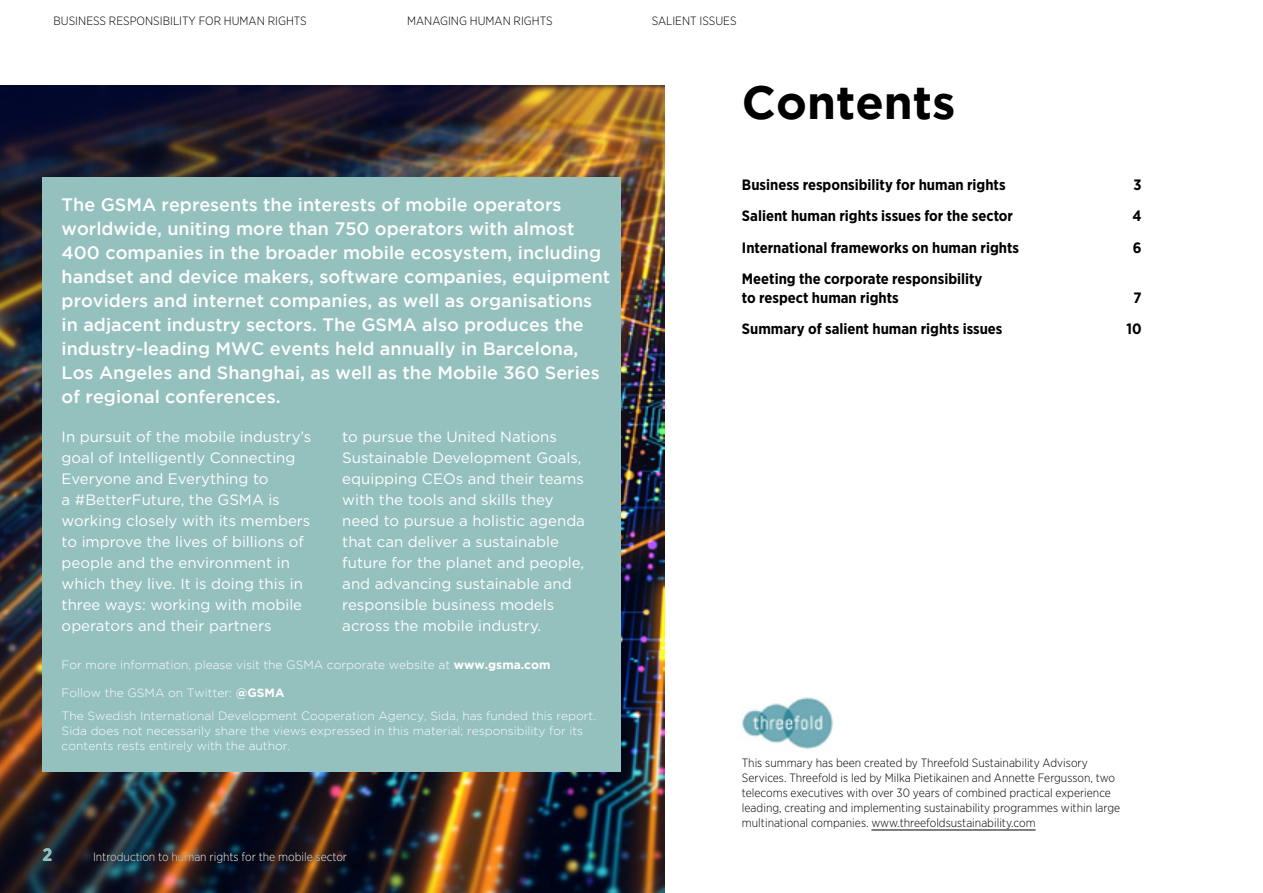
<style>
.page{position:relative;width:1263px;height:893px;background:#fff}
.page>*{position:absolute;margin:0;border:0;box-sizing:border-box;transform-origin:0 0}
.new_heading_level_H1{font:700 46.5px "Gotham";color:#000}
.Introduction{font:500 18px/24px "Gotham";color:#fff}
.t1{font:700 18px "Gotham Narrow";color:#94c0be}
.Bodycopy_-_bullets{font:15px/21px "Gotham";color:#fff}
.Bodycopy{font:700 15px/18.8px "Gotham Narrow";color:#000}
.Bodycopy-2{font:300 12px/15px "Gotham Narrow";color:#000}
.Bodycopy-3{font:300 12px/15px "Gotham";color:#fff}
.t2{font:300 12px "Gotham Narrow";color:#fff}
.s1{font-weight:700}
</style>
<div class="page">
<img style="left:0;top:85px;width:664px;height:808px">
<div style="left:43px;top:178px;width:578px;height:594px;background:#94c0be"></div>
<hr style="left:871px;top:830px;width:164px;height:1px;background:#000">
<img style="left:742px;top:697px;width:91px;height:53px">
<p class="Bodycopy-2" style="left:54px;top:13px;width:255px">BUSINESS RESPONSIBILITY FOR HUMAN RIGHTS</p>
<p class="Bodycopy-2" style="left:407px;top:13px;width:147px">MANAGING HUMAN RIGHTS</p>
<p class="Bodycopy-2" style="left:652px;top:13px;width:86px">SALIENT ISSUES</p>
<p class="new_heading_level_H1" style="left:742px;top:76px;width:215px">Contents</p>
<p class="Introduction" style="left:62px;top:192px;width:550px">The GSMA represents the interests of mobile operators worldwide, uniting more than 750 operators with almost 400 companies in the broader mobile ecosystem, including handset and device makers, software companies, equipment providers and internet companies, as well as organisations in adjacent industry sectors. The GSMA also produces the industry-leading MWC events held annually in Barcelona, Los Angeles and Shanghai, as well as the Mobile 360 Series of regional conferences.</p>
<p class="Bodycopy_-_bullets" style="left:62px;top:425px;width:251px">In pursuit of the mobile industry’s goal of Intelligently Connecting<br>Everyone and Everything to<br>a #BetterFuture, the GSMA is working closely with its members to improve the lives of billions of people and the environment in which they live. It is doing this in three ways: working with mobile operators and their partners</p>
<p class="Bodycopy_-_bullets" style="left:342px;top:425px;width:244px">to pursue the United Nations<br>Sustainable Development Goals, equipping CEOs and their teams with the tools and skills they need to pursue a holistic agenda that can deliver a sustainable future for the planet and people, and advancing sustainable and responsible business models across the mobile industry.</p>
<p class="Bodycopy-3" style="left:62px;top:657px;width:490px">For more information, please visit the GSMA corporate website at <span class="s1">www.gsma.com</span></p>
<p class="Bodycopy-3" style="left:62px;top:685px;width:224px">Follow the GSMA on Twitter: <span class="s1">@GSMA</span></p>
<p class="Bodycopy-3" style="left:62px;top:708px;width:536px">The Swedish International Development Cooperation Agency, Sida, has funded this report.<br>Sida does not necessarily share the views expressed in this material; responsibility for its contents rests entirely with the author.</p>
<p class="t1" style="left:43px;top:843px;width:11px">2</p>
<p class="t2" style="left:93px;top:849px;width:256px">Introduction to human rights for the mobile sector</p>
<p class="Bodycopy" style="left:742px;top:175px;width:265px">Business responsibility for human rights</p>
<p class="Bodycopy" style="left:1133px;top:175px;width:10px">3</p>
<p class="Bodycopy" style="left:742px;top:206px;width:273px">Salient human rights issues for the sector</p>
<p class="Bodycopy" style="left:1132px;top:206px;width:11px">4</p>
<p class="Bodycopy" style="left:742px;top:238px;width:279px">International frameworks on human rights</p>
<p class="Bodycopy" style="left:1133px;top:238px;width:10px">6</p>
<p class="Bodycopy" style="left:742px;top:269px;width:242px">Meeting the corporate responsibility to respect human rights</p>
<p class="Bodycopy" style="left:1133px;top:288px;width:10px">7</p>
<p class="Bodycopy" style="left:742px;top:320px;width:262px">Summary of salient human rights issues</p>
<p class="Bodycopy" style="left:1126px;top:320px;width:17px">10</p>
<p class="Bodycopy-2" style="left:742px;top:755px;width:380px">This summary has been created by Threefold Sustainability Advisory Services. Threefold is led by Milka Pietikainen and Annette Fergusson, two telecoms executives with over 30 years of combined practical experience leading, creating and implementing sustainability programmes within large multinational companies. www.threefoldsustainability.com</p>
</div>
